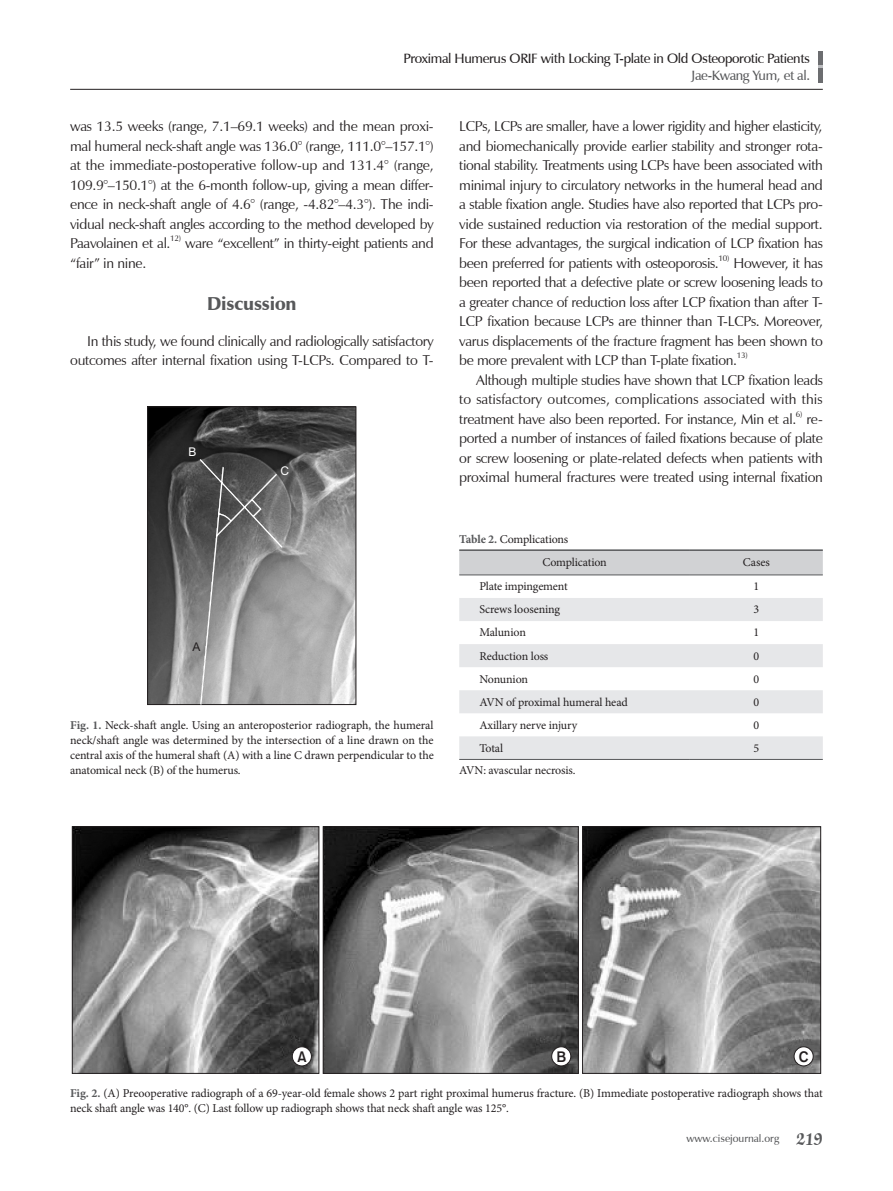
<style>
.page{position:relative;width:893px;height:1191px;background:#fff}
.page>*{position:absolute;margin:0;border:0;box-sizing:border-box;transform-origin:0 0}
.서론{font:900 18.75px "Zapf Humanist 601 BT";letter-spacing:-.01em;color:#57585a}
.t1{font:15px "Gothic 725 BT Bold A";color:#231f20}
.본문{font:14.25px/19.5px "Zapf Humanist 601 BT";letter-spacing:-.025em;color:#231f20;text-align:justify}
.쪽제목{font:600 13.5px "Zapf Humanist 601 BT";letter-spacing:-.025em;color:#231f20}
.쪽제목-이름{font:600 13.5px "Zapf Humanist 601 BT";letter-spacing:-.025em;color:#57585a}
.표_그림서체{font:12px/15px "Minion Pro";letter-spacing:-.01em;color:#231f20;text-align:justify}
.t2{font:12px "Arial";color:#fff}
.t3{font:12px "Arial";color:#231f20}
.t4{font:600 10.5px "Zapf Humanist 601 BT";color:#57585a}
.본문-2{font:8.25px "Zapf Humanist 601 BT";color:#231f20}
.s1{font-weight:700;color:#57585a}
.s2{font-family:"Zapf Chancery IT Cby BT";font-weight:700;font-size:19.5px}
</style>
<div class="page">
<hr style="left:819px;top:51px;width:4px;height:32px;background:#6c6d70">
<hr style="left:70px;top:89px;width:753px;height:1px;background:#231f20">
<img style="left:149px;top:408px;width:205px;height:295px">
<div style="left:147px;top:406px;width:209px;height:299px;border:1px solid #231f20"></div>
<svg style="left:198px;top:458px;width:86px;height:248px;background:#878787"></svg>
<div style="left:459px;top:551px;width:364px;height:23px;background:#d1d2d4"></div>
<svg style="left:459px;top:575px;width:364px;height:1px"></svg>
<svg style="left:459px;top:598px;width:364px;height:161px;fill:#e6e7e9"></svg>
<hr style="left:459px;top:549px;width:231px;height:2px;background:#57585a">
<hr style="left:690px;top:549px;width:133px;height:2px;background:#57585a">
<hr style="left:459px;top:574px;width:231px;height:1px;background:#57585a">
<hr style="left:690px;top:574px;width:133px;height:1px;background:#57585a">
<hr style="left:459px;top:759px;width:231px;height:1px;background:#57585a">
<hr style="left:690px;top:759px;width:133px;height:1px;background:#57585a">
<svg style="left:72px;top:826px;width:749px;height:248px;background:#838383"></svg>
<div style="left:292px;top:1046px;width:19px;height:20px;background:#fff;border-radius:50%"></div>
<div style="left:292px;top:1046px;width:20px;height:20px;border:1px solid #231f20;border-radius:50%"></div>
<div style="left:552px;top:1046px;width:19px;height:20px;background:#fff;border-radius:50%"></div>
<div style="left:551px;top:1046px;width:20px;height:20px;border:1px solid #231f20;border-radius:50%"></div>
<div style="left:794px;top:1046px;width:19px;height:20px;background:#fff;border-radius:50%"></div>
<div style="left:794px;top:1046px;width:19px;height:20px;border:1px solid #231f20;border-radius:50%"></div>
<p class="쪽제목" style="left:403px;top:50px;width:408px">Proximal Humerus ORIF with Locking T-plate in Old Osteoporotic Patients</p>
<p class="쪽제목-이름" style="left:692px;top:67px;width:120px">Jae-Kwang Yum, et al.</p>
<p class="본문" style="left:70px;top:116px;width:365px">was 13.5 weeks (range, 7.1–69.1 weeks) and the mean proxi&shy;mal humeral neck-shaft angle was 136.0° (range, 111.0°–157.1°) at the immediate-postoperative follow-up and 131.4° (range, 109.9°–150.1°) at the 6-month follow-up, giving a mean differ&shy;ence in neck-shaft angle of 4.6° (range, -4.82°–4.3°). The indi&shy;vidual neck-shaft angles according to the method developed by Paavolainen et al.</p>
<p class="본문-2" style="left:170px;top:233px;width:12px">12)</p>
<p class="본문" style="left:185px;top:233px;width:250px">ware “excellent” in thirty-eight patients and</p>
<p class="본문" style="left:70px;top:253px;width:78px">“fair” in nine.</p>
<p class="서론" style="left:207px;top:292px;width:91px">Discussion</p>
<p class="본문" style="left:70px;top:331px;width:365px;text-align:right">In this study, we found clinically and radiologically satisfactory outcomes after internal fixation using T-LCPs. Compared to T-</p>
<p class="t2" style="left:188px;top:444px;width:10px">B</p>
<p class="t3" style="left:193px;top:639px;width:10px">A</p>
<p class="t2" style="left:280px;top:464px;width:10px">C</p>
<p class="표_그림서체" style="left:70px;top:717px;width:365px"><span class="s1">Fig. 1.</span> Neck-shaft angle. Using an anteroposterior radiograph, the humeral neck/shaft angle was determined by the intersection of a line drawn on the central axis of the humeral shaft (A) with a line C drawn perpendicular to the anatomical neck (B) of the humerus.</p>
<p class="본문" style="left:459px;top:116px;width:365px">LCPs, LCPs are smaller, have a lower rigidity and higher elasticity, and biomechanically provide earlier stability and stronger rota&shy;tional stability. Treatments using LCPs have been associated with minimal injury to circulatory networks in the humeral head and a stable fixation angle. Studies have also reported that LCPs pro&shy;vide sustained reduction via restoration of the medial support.<br>For these advantages, the surgical indication of LCP fixation has been preferred for patients with osteoporosis.</p>
<p class="본문-2" style="left:718px;top:253px;width:12px">10)</p>
<p class="본문" style="left:459px;top:253px;width:365px;text-indent:274px">However, it has been reported that a defective plate or screw loosening leads to a greater chance of reduction loss after LCP fixation than after T-LCP fixation because LCPs are thinner than T-LCPs. Moreover, varus displacements of the fracture fragment has been shown to be more prevalent with LCP than T-plate fixation.</p>
<p class="본문-2" style="left:737px;top:350px;width:12px">13)</p>
<p class="본문" style="left:459px;top:370px;width:365px;text-indent:17px">Although multiple studies have shown that LCP fixation leads to satisfactory outcomes, complications associated with this treatment have also been reported. For instance, Min et al.</p>
<p class="본문-2" style="left:796px;top:409px;width:8px">6)</p>
<p class="본문" style="left:459px;top:409px;width:365px;text-indent:347px">re&shy;ported a number of instances of failed fixations because of plate or screw loosening or plate-related defects when patients with proximal humeral fractures were treated using internal fixation</p>
<p class="표_그림서체" style="left:459px;top:532px;width:111px"><span class="s1">Table 2.</span> Complications</p>
<p class="표_그림서체" style="left:542px;top:555px;width:66px">Complication</p>
<p class="표_그림서체" style="left:743px;top:555px;width:28px">Cases</p>
<p class="표_그림서체" style="left:479px;top:579px;width:90px">Plate impingement</p>
<p class="표_그림서체" style="left:753px;top:579px;width:7px">1</p>
<p class="표_그림서체" style="left:479px;top:602px;width:82px">Screws loosening</p>
<p class="표_그림서체" style="left:753px;top:602px;width:7px">3</p>
<p class="표_그림서체" style="left:479px;top:625px;width:48px">Malunion</p>
<p class="표_그림서체" style="left:753px;top:625px;width:7px">1</p>
<p class="표_그림서체" style="left:479px;top:648px;width:70px">Reduction loss</p>
<p class="표_그림서체" style="left:753px;top:648px;width:7px">0</p>
<p class="표_그림서체" style="left:479px;top:671px;width:50px">Nonunion</p>
<p class="표_그림서체" style="left:753px;top:671px;width:7px">0</p>
<p class="표_그림서체" style="left:479px;top:694px;width:150px">AVN of proximal humeral head</p>
<p class="표_그림서체" style="left:753px;top:694px;width:7px">0</p>
<p class="표_그림서체" style="left:479px;top:717px;width:100px">Axillary nerve injury</p>
<p class="표_그림서체" style="left:753px;top:717px;width:7px">0</p>
<p class="표_그림서체" style="left:479px;top:740px;width:25px">Total</p>
<p class="표_그림서체" style="left:753px;top:740px;width:7px">5</p>
<p class="표_그림서체" style="left:459px;top:762px;width:118px">AVN: avascular necrosis.</p>
<p class="t1" style="left:297px;top:1047px;width:11px">A</p>
<p class="t1" style="left:556px;top:1047px;width:11px">B</p>
<p class="t1" style="left:799px;top:1047px;width:11px">C</p>
<p class="표_그림서체" style="left:70px;top:1086px;width:754px"><span class="s1">Fig. 2.</span> (A) Preooperative radiograph of a 69-year-old female shows 2 part right proximal humerus fracture. (B) Immediate postoperative radiograph shows that neck shaft angle was 140°. (C) Last follow up radiograph shows that neck shaft angle was 125°.</p>
<p class="t4" style="left:686px;top:1132px;width:138px">www.cisejournal.org <span class="s2">219</span></p>
</div>
